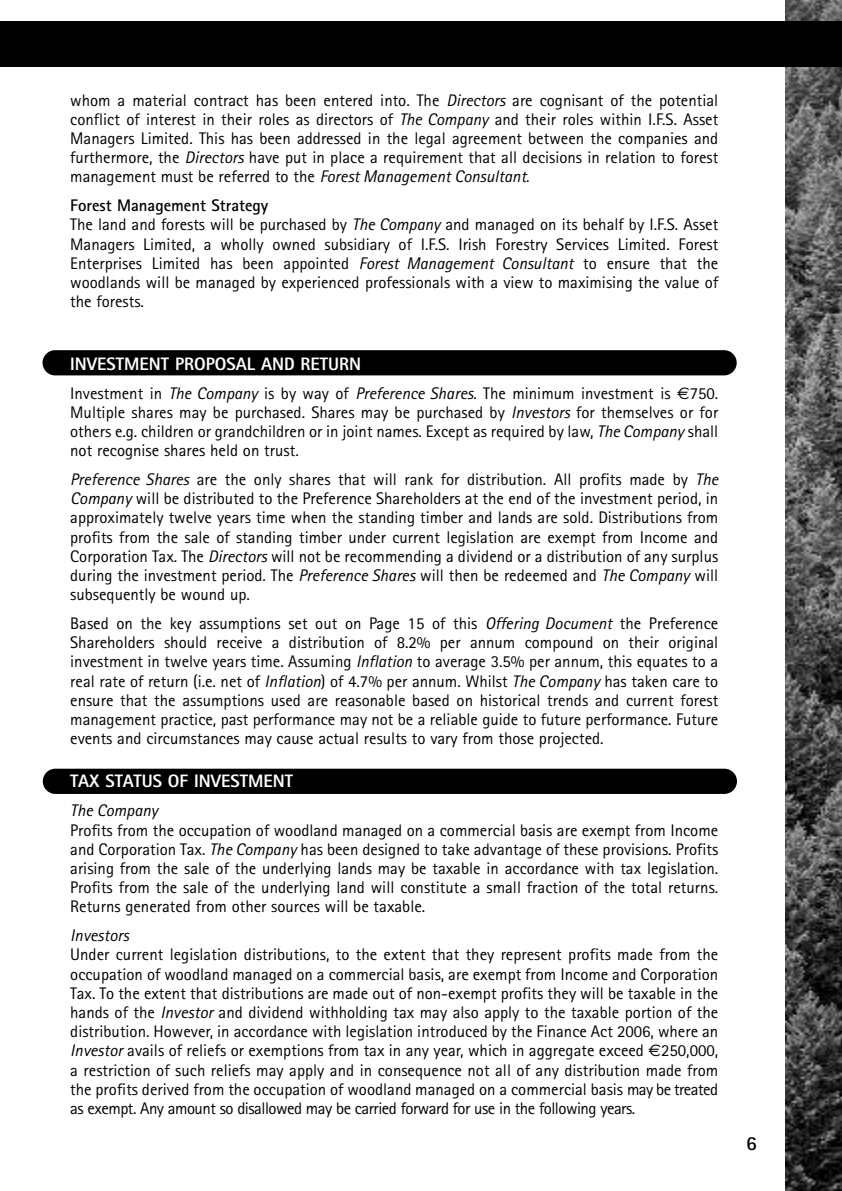
<style>
.page{position:relative;width:842px;height:1191px;background:#fff}
.page>*{position:absolute;margin:0;border:0;box-sizing:border-box;transform-origin:0 0}
.t1{font:700 20px "Rotis Sans Serif";color:#000}
.t2{font:800 18px "Rotis Sans Serif";color:#fff}
.t3{font:16.8px/19.2px "Rotis Sans Serif";color:#000;text-align:justify}
.t4{font:italic 16.8px "Rotis Sans Serif";color:#000}
.s1{font-style:italic}
.s2{font-weight:700}
.s3{font-family:"Euro Sans"}
</style>
<div class="page">
<div style="left:43px;top:350px;width:694px;height:25px;background:#000;border-radius:13px"></div>
<div style="left:43px;top:768px;width:694px;height:26px;background:#000;border-radius:13px"></div>
<img style="left:785px;top:0;width:57px;height:1191px">
<div style="left:0;top:21px;width:842px;height:46px;background:#000"></div>
<p class="t3" style="left:70px;top:92px;width:649px">whom a material contract has been entered into. The <span class="s1">Directors</span> are cognisant of the potential conflict of interest in their roles as directors of <span class="s1">The Company</span> and their roles within I.F.S. Asset Managers Limited. This has been addressed in the legal agreement between the companies and furthermore, the <span class="s1">Directors</span> have put in place a requirement that all decisions in relation to forest management must be referred to the <span class="s1">Forest Management Consultant</span>.</p>
<p class="t3" style="left:70px;top:198px;width:649px;text-align:left"><span class="s2">Forest Management Strategy<br></span>The land and forests will be purchased by <span class="s1">The Company</span> and managed on its behalf by I.F.S. Asset Managers Limited, a wholly owned subsidiary of I.F.S. Irish Forestry Services Limited. Forest Enterprises Limited has been appointed <span class="s1">Forest Management Consultant</span> to ensure that the woodlands will be managed by experienced professionals with a view to maximising the value of the forests.</p>
<p class="t2" style="left:70px;top:357px;width:292px">INVESTMENT PROPOSAL AND RETURN</p>
<p class="t3" style="left:70px;top:385px;width:649px">Investment in <span class="s1">The Company</span> is by way of <span class="s1">Preference Shares</span>. The minimum investment is <span class="s3">€</span>750.<br>Multiple shares may be purchased. Shares may be purchased by <span class="s1">Investors</span> for themselves or for others e.g. children or grandchildren or in joint names. Except as required by law, <span class="s1">The Company</span> shall not recognise shares held on trust.</p>
<p class="t3" style="left:70px;top:471px;width:649px"><span class="s1">Preference Shares</span> are the only shares that will rank for distribution. All profits made by <span class="s1">The Company</span> will be distributed to the Preference Shareholders at the end of the investment period, in approximately twelve years time when the standing timber and lands are sold. Distributions from profits from the sale of standing timber under current legislation are exempt from Income and Corporation Tax. The <span class="s1">Directors</span> will not be recommending a dividend or a distribution of any surplus during the investment period. The <span class="s1">Preference Shares</span> will then be redeemed and <span class="s1">The Company</span> will subsequently be wound up.</p>
<p class="t3" style="left:70px;top:615px;width:649px">Based on the key assumptions set out on Page 15 of this <span class="s1">Offering Document</span> the Preference Shareholders should receive a distribution of 8.2% per annum compound on their original investment in twelve years time. Assuming <span class="s1">Inflation</span> to average 3.5% per annum, this equates to a real rate of return (i.e. net of <span class="s1">Inflation</span>) of 4.7% per annum. Whilst <span class="s1">The Company</span> has taken care to ensure that the assumptions used are reasonable based on historical trends and current forest management practice, past performance may not be a reliable guide to future performance. Future events and circumstances may cause actual results to vary from those projected.</p>
<p class="t2" style="left:70px;top:775px;width:224px">TAX STATUS OF INVESTMENT</p>
<p class="t4" style="left:70px;top:804px;width:89px">The Company</p>
<p class="t3" style="left:70px;top:822px;width:649px">Profits from the occupation of woodland managed on a commercial basis are exempt from Income and Corporation Tax. <span class="s1">The Company</span> has been designed to take advantage of these provisions. Profits arising from the sale of the underlying lands may be taxable in accordance with tax legislation.<br>Profits from the sale of the underlying land will constitute a small fraction of the total returns.<br>Returns generated from other sources will be taxable.</p>
<p class="t4" style="left:70px;top:929px;width:60px">Investors</p>
<p class="t3" style="left:70px;top:946px;width:649px">Under current legislation distributions, to the extent that they represent profits made from the occupation of woodland managed on a commercial basis, are exempt from Income and Corporation Tax. To the extent that distributions are made out of non-exempt profits they will be taxable in the hands of the <span class="s1">Investor</span> and dividend withholding tax may also apply to the taxable portion of the distribution. However, in accordance with legislation introduced by the Finance Act 2006, where an <span class="s1">Investor</span> avails of reliefs or exemptions from tax in any year, which in aggregate exceed <span class="s3">€</span>250,000, a restriction of such reliefs may apply and in consequence not all of any distribution made from the profits derived from the occupation of woodland managed on a commercial basis may be treated as exempt. Any amount so disallowed may be carried forward for use in the following years.</p>
<p class="t1" style="left:746px;top:1136px;width:12px">6</p>
</div>
